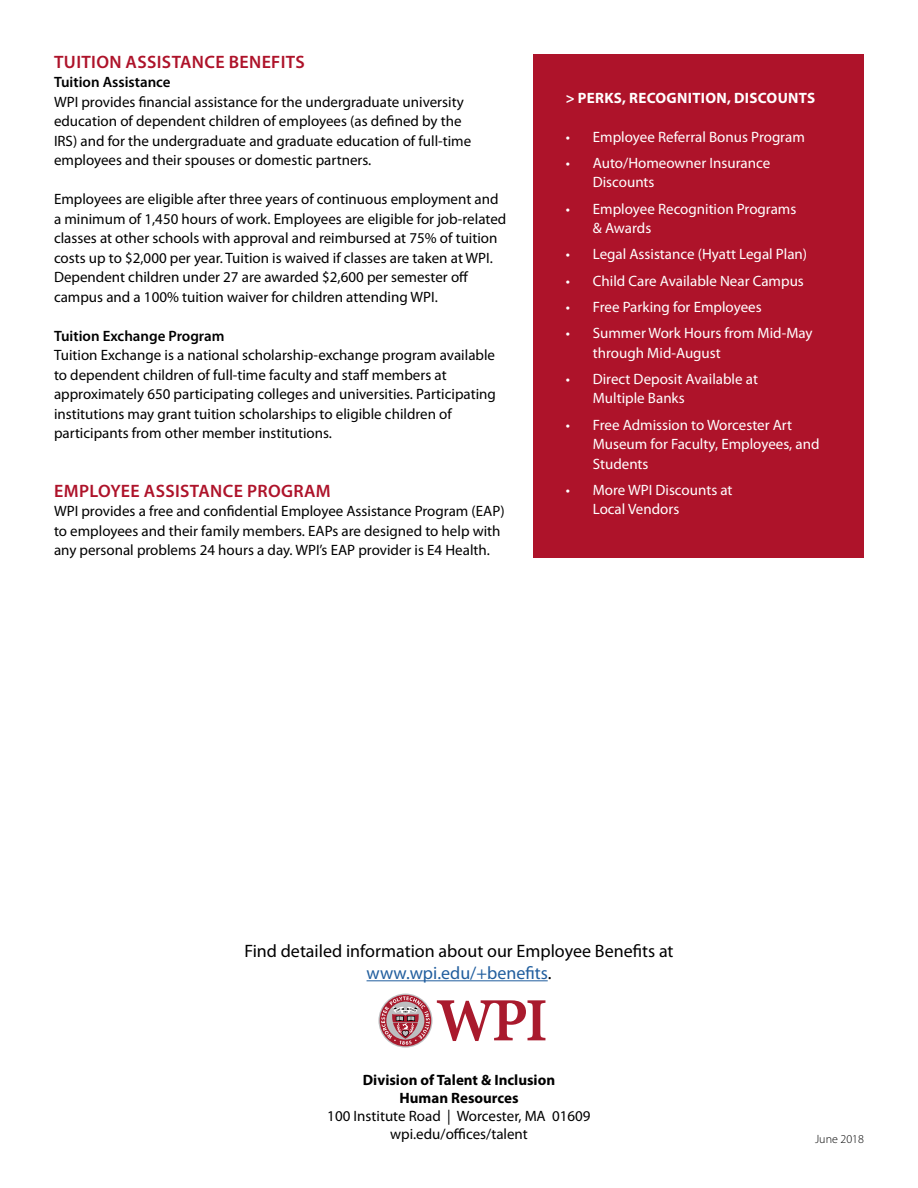
<style>
.page{position:relative;width:918px;height:1188px;background:#fff}
.page>*{position:absolute;margin:0;border:0;box-sizing:border-box;transform-origin:0 0}
.t1{font:18px/21.6px "Myriad Pro";color:#000;text-align:center}
.t2{font:600 18px "Myriad Pro";letter-spacing:.02em;color:#ae132a}
.t3{font:15px/19.5px "Myriad Pro";color:#000}
.t4{font:15px/19.5px "Myriad Pro";color:#fff}
.t5{font:700 15px/18px "Myriad Pro";color:#000;text-align:center}
.t6{font:600 15px "Myriad Pro";color:#000}
.t7{font:700 15px "Myriad Pro";letter-spacing:.02em;color:#fff}
.t8{font:300 12px "Myriad Pro";color:#000}
.s1{color:#215e9e}
</style>
<div class="page">
<svg style="left:378px;top:994px;width:54px;height:54px"></svg>
<svg style="left:437px;top:1000px;width:108px;height:41px"></svg>
<svg style="left:380px;top:995px;width:51px;height:51px"></svg>
<hr style="left:367px;top:980px;width:181px;height:1px;background:#215e9e">
<div style="left:534px;top:54px;width:330px;height:503px;background:#ae132a"></div>
<p class="t2" style="left:54px;top:50px;width:252px">TUITION ASSISTANCE BENEFITS</p>
<p class="t6" style="left:54px;top:72px;width:118px">Tuition Assistance</p>
<p class="t3" style="left:54px;top:91px;width:419px">WPI provides financial assistance for the undergraduate university education of dependent children of employees (as defined by the IRS) and for the undergraduate and graduate education of full-time employees and their spouses or domestic partners.</p>
<p class="t3" style="left:54px;top:189px;width:454px">Employees are eligible after three years of continuous employment and a minimum of 1,450 hours of work. Employees are eligible for job-related classes at other schools with approval and reimbursed at 75% of tuition costs up to $2,000 per year. Tuition is waived if classes are taken at WPI.<br>Dependent children under 27 are awarded $2,600 per semester off campus and a 100% tuition waiver for children attending WPI.</p>
<p class="t6" style="left:54px;top:326px;width:172px">Tuition Exchange Program</p>
<p class="t3" style="left:54px;top:345px;width:443px">Tuition Exchange is a national scholarship-exchange program available to dependent children of full-time faculty and staff members at approximately 650 participating colleges and universities. Participating institutions may grant tuition scholarships to eligible children of participants from other member institutions.</p>
<p class="t2" style="left:54px;top:479px;width:278px">EMPLOYEE ASSISTANCE PROGRAM</p>
<p class="t3" style="left:54px;top:501px;width:452px">WPI provides a free and confidential Employee Assistance Program (EAP) to employees and their family members. EAPs are designed to help with any personal problems 24 hours a day. WPI’s EAP provider is E4 Health.</p>
<p class="t7" style="left:566px;top:88px;width:251px">&gt; PERKS, RECOGNITION, DISCOUNTS</p>
<p class="t4" style="left:566px;top:127px;width:241px">• Employee Referral Bonus Program</p>
<p class="t4" style="left:593px;top:153px;width:179px;text-indent:-27px">• Auto/Homeowner Insurance<br>Discounts</p>
<p class="t4" style="left:593px;top:199px;width:205px;text-indent:-27px">• Employee Recognition Programs &amp; Awards</p>
<p class="t4" style="left:566px;top:244px;width:243px">• Legal Assistance (Hyatt Legal Plan)</p>
<p class="t4" style="left:566px;top:271px;width:240px">• Child Care Available Near Campus</p>
<p class="t4" style="left:566px;top:297px;width:197px">• Free Parking for Employees</p>
<p class="t4" style="left:593px;top:323px;width:221px;text-indent:-27px">• Summer Work Hours from Mid-May through Mid-August</p>
<p class="t4" style="left:593px;top:369px;width:167px;text-indent:-27px">• Direct Deposit Available at<br>Multiple Banks</p>
<p class="t4" style="left:593px;top:415px;width:228px;text-indent:-27px">• Free Admission to Worcester Art<br>Museum for Faculty, Employees, and<br>Students</p>
<p class="t4" style="left:593px;top:480px;width:141px;text-indent:-27px">• More WPI Discounts at<br>Local Vendors</p>
<p class="t1" style="left:244px;top:940px;width:431px">Find detailed information about our Employee Benefits at <span class="s1">www.wpi.edu/+benefits</span>.</p>
<p class="t5" style="left:363px;top:1070px;width:194px">Division of Talent &amp; Inclusion<br>Human Resources</p>
<p class="t3" style="left:327px;top:1107px;width:265px;line-height:18px;text-align:center">100 Institute Road | Worcester, MA 01609 wpi.edu/offices/talent</p>
<p class="t8" style="left:815px;top:1132px;width:50px">June 2018</p>
</div>
